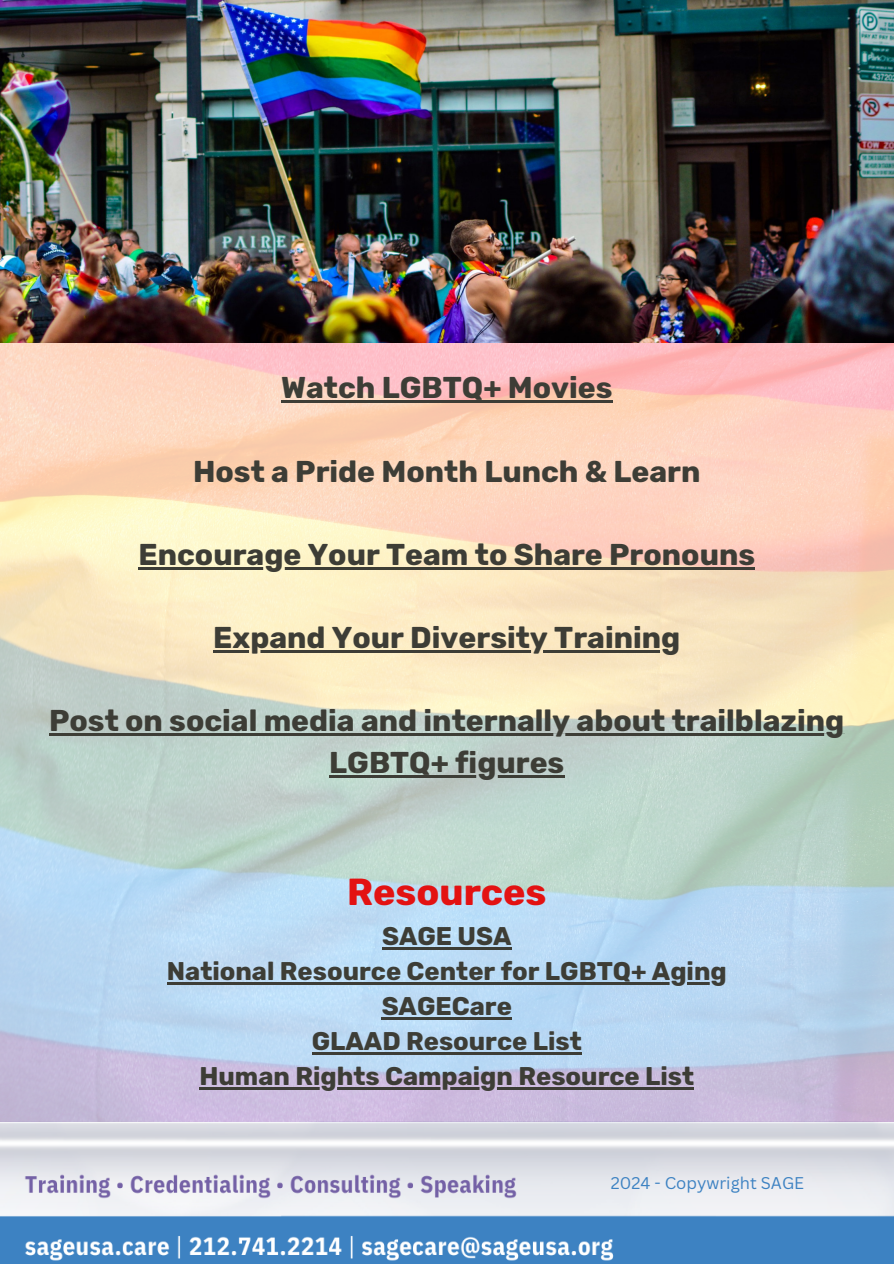
<style>
.page{position:relative;width:894px;height:1264px;background:#fff}
.page>*{position:absolute;margin:0;border:0;box-sizing:border-box;transform-origin:0 0}
.t1{font:700 37.5px "Rubik";color:#e31212}
.t2{font:700 30px/41.7px "Rubik";color:#3d3d36;text-align:center}
.t3{font:700 25.5px/34.8px "Rubik";color:#3d3d36;text-align:center}
.t4{font:16.5px "Canva Sans";color:#3d82c2}
</style>
<div class="page">
<img style="left:0;top:0;width:893px;height:1263px">
<hr style="left:281px;top:400px;width:331px;height:3px;background:#3d3d36">
<hr style="left:138px;top:567px;width:616px;height:2px;background:#3d3d36">
<hr style="left:213px;top:650px;width:467px;height:2px;background:#3d3d36">
<hr style="left:49px;top:733px;width:795px;height:3px;background:#3d3d36">
<hr style="left:329px;top:775px;width:235px;height:2px;background:#3d3d36">
<hr style="left:382px;top:947px;width:129px;height:2px;background:#3d3d36">
<hr style="left:167px;top:982px;width:559px;height:2px;background:#3d3d36">
<hr style="left:381px;top:1017px;width:131px;height:2px;background:#3d3d36">
<hr style="left:312px;top:1052px;width:269px;height:2px;background:#3d3d36">
<hr style="left:199px;top:1087px;width:495px;height:2px;background:#3d3d36">
<p class="t2" style="left:281px;top:367px;width:333px">Watch LGBTQ+ Movies</p>
<p class="t2" style="left:193px;top:450px;width:509px">Host a Pride Month Lunch &amp; Learn</p>
<p class="t2" style="left:138px;top:534px;width:618px">Encourage Your Team to Share Pronouns</p>
<p class="t2" style="left:213px;top:617px;width:468px">Expand Your Diversity Training</p>
<p class="t2" style="left:49px;top:700px;width:796px">Post on social media and internally about trailblazing<br>LGBTQ+ figures</p>
<p class="t1" style="left:347px;top:869px;width:201px">Resources</p>
<p class="t3" style="left:167px;top:919px;width:561px">SAGE USA<br>National Resource Center for LGBTQ+ Aging<br>SAGECare<br>GLAAD Resource List<br>Human Rights Campaign Resource List</p>
<p class="t4" style="left:610px;top:1171px;width:195px">2024 - Copywright SAGE</p>
</div>
